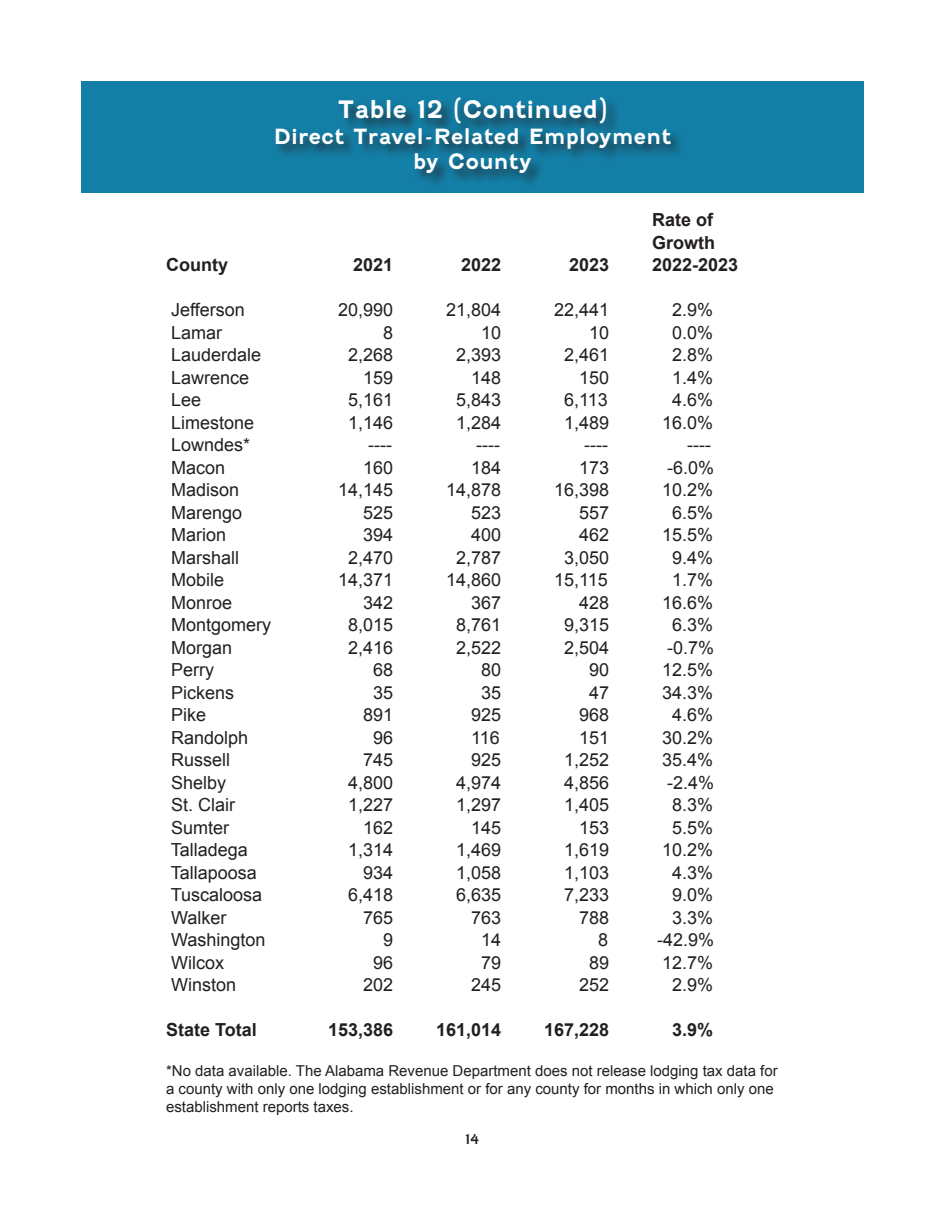
<style>
.page{position:relative;width:945px;height:1215px;background:#fff}
.page>*{position:absolute;margin:0;border:0;box-sizing:border-box;transform-origin:0 0}
.t1{font:700 24px "Fenwick Rg";color:#fff}
.t2{font:700 21px "Fenwick Rg";color:#fff}
.t3{font:18px "Arial";color:#231f20}
.t4{font:700 18px/22.5px "Arial";color:#231f20}
.t5{font:15px/18px "Arial";color:#231f20}
.t6{font:13.5px "Fenwick Rg";color:#231f20}
</style>
<div class="page">
<div style="left:81px;top:81px;width:783px;height:112px;background:#137ea6"></div>
<div style="left:274px;top:96px;width:411px;height:91px;background:#231f20;opacity:.75"></div>
<p class="t1" style="left:338px;top:95px;width:271px">Table 12 (Continued)</p>
<p class="t2" style="left:274px;top:123px;width:399px">Direct Travel-Related Employment</p>
<p class="t2" style="left:413px;top:149px;width:120px">by County</p>
<p class="t4" style="left:652px;top:209px;width:64px">Rate of<br>Growth</p>
<p class="t4" style="left:166px;top:254px;width:63px">County</p>
<p class="t4" style="left:353px;top:254px;width:42px">2021</p>
<p class="t4" style="left:461px;top:254px;width:42px">2022</p>
<p class="t4" style="left:569px;top:254px;width:42px">2023</p>
<p class="t4" style="left:652px;top:254px;width:88px">2022-2023</p>
<p class="t3" style="left:171px;top:298px;width:75px">Jefferson</p>
<p class="t3" style="left:338px;top:298px;width:57px">20,990</p>
<p class="t3" style="left:446px;top:298px;width:57px">21,804</p>
<p class="t3" style="left:554px;top:298px;width:57px">22,441</p>
<p class="t3" style="left:672px;top:298px;width:43px">2.9%</p>
<p class="t3" style="left:171px;top:321px;width:53px">Lamar</p>
<p class="t3" style="left:383px;top:321px;width:12px">8</p>
<p class="t3" style="left:481px;top:321px;width:22px">10</p>
<p class="t3" style="left:589px;top:321px;width:22px">10</p>
<p class="t3" style="left:672px;top:321px;width:43px">0.0%</p>
<p class="t3" style="left:171px;top:343px;width:92px">Lauderdale</p>
<p class="t3" style="left:348px;top:343px;width:47px">2,268</p>
<p class="t3" style="left:456px;top:343px;width:47px">2,393</p>
<p class="t3" style="left:564px;top:343px;width:47px">2,461</p>
<p class="t3" style="left:672px;top:343px;width:43px">2.8%</p>
<p class="t3" style="left:171px;top:366px;width:80px">Lawrence</p>
<p class="t3" style="left:363px;top:366px;width:32px">159</p>
<p class="t3" style="left:471px;top:366px;width:32px">148</p>
<p class="t3" style="left:579px;top:366px;width:32px">150</p>
<p class="t3" style="left:672px;top:366px;width:43px">1.4%</p>
<p class="t3" style="left:171px;top:388px;width:32px">Lee</p>
<p class="t3" style="left:348px;top:388px;width:47px">5,161</p>
<p class="t3" style="left:456px;top:388px;width:47px">5,843</p>
<p class="t3" style="left:564px;top:388px;width:45px">6,113</p>
<p class="t3" style="left:672px;top:388px;width:43px">4.6%</p>
<p class="t3" style="left:171px;top:411px;width:85px">Limestone</p>
<p class="t3" style="left:348px;top:411px;width:47px">1,146</p>
<p class="t3" style="left:456px;top:411px;width:47px">1,284</p>
<p class="t3" style="left:564px;top:411px;width:47px">1,489</p>
<p class="t3" style="left:662px;top:411px;width:53px">16.0%</p>
<p class="t3" style="left:171px;top:433px;width:81px">Lowndes*</p>
<p class="t3" style="left:368px;top:433px;width:25px">----</p>
<p class="t3" style="left:476px;top:433px;width:25px">----</p>
<p class="t3" style="left:584px;top:433px;width:25px">----</p>
<p class="t3" style="left:687px;top:433px;width:25px">----</p>
<p class="t3" style="left:171px;top:456px;width:56px">Macon</p>
<p class="t3" style="left:363px;top:456px;width:32px">160</p>
<p class="t3" style="left:471px;top:456px;width:32px">184</p>
<p class="t3" style="left:579px;top:456px;width:32px">173</p>
<p class="t3" style="left:667px;top:456px;width:49px">-6.0%</p>
<p class="t3" style="left:171px;top:478px;width:70px">Madison</p>
<p class="t3" style="left:338px;top:478px;width:57px">14,145</p>
<p class="t3" style="left:446px;top:478px;width:57px">14,878</p>
<p class="t3" style="left:554px;top:478px;width:57px">16,398</p>
<p class="t3" style="left:662px;top:478px;width:53px">10.2%</p>
<p class="t3" style="left:171px;top:501px;width:73px">Marengo</p>
<p class="t3" style="left:363px;top:501px;width:32px">525</p>
<p class="t3" style="left:471px;top:501px;width:32px">523</p>
<p class="t3" style="left:579px;top:501px;width:32px">557</p>
<p class="t3" style="left:672px;top:501px;width:43px">6.5%</p>
<p class="t3" style="left:171px;top:523px;width:57px">Marion</p>
<p class="t3" style="left:363px;top:523px;width:32px">394</p>
<p class="t3" style="left:471px;top:523px;width:32px">400</p>
<p class="t3" style="left:579px;top:523px;width:32px">462</p>
<p class="t3" style="left:662px;top:523px;width:53px">15.5%</p>
<p class="t3" style="left:171px;top:546px;width:70px">Marshall</p>
<p class="t3" style="left:348px;top:546px;width:47px">2,470</p>
<p class="t3" style="left:456px;top:546px;width:47px">2,787</p>
<p class="t3" style="left:564px;top:546px;width:47px">3,050</p>
<p class="t3" style="left:672px;top:546px;width:43px">9.4%</p>
<p class="t3" style="left:171px;top:568px;width:55px">Mobile</p>
<p class="t3" style="left:338px;top:568px;width:57px">14,371</p>
<p class="t3" style="left:446px;top:568px;width:57px">14,860</p>
<p class="t3" style="left:554px;top:568px;width:55px">15,115</p>
<p class="t3" style="left:672px;top:568px;width:43px">1.7%</p>
<p class="t3" style="left:171px;top:591px;width:63px">Monroe</p>
<p class="t3" style="left:363px;top:591px;width:32px">342</p>
<p class="t3" style="left:471px;top:591px;width:32px">367</p>
<p class="t3" style="left:579px;top:591px;width:32px">428</p>
<p class="t3" style="left:662px;top:591px;width:53px">16.6%</p>
<p class="t3" style="left:171px;top:613px;width:102px">Montgomery</p>
<p class="t3" style="left:348px;top:613px;width:47px">8,015</p>
<p class="t3" style="left:456px;top:613px;width:47px">8,761</p>
<p class="t3" style="left:564px;top:613px;width:47px">9,315</p>
<p class="t3" style="left:672px;top:613px;width:43px">6.3%</p>
<p class="t3" style="left:171px;top:636px;width:63px">Morgan</p>
<p class="t3" style="left:348px;top:636px;width:47px">2,416</p>
<p class="t3" style="left:456px;top:636px;width:47px">2,522</p>
<p class="t3" style="left:564px;top:636px;width:47px">2,504</p>
<p class="t3" style="left:667px;top:636px;width:49px">-0.7%</p>
<p class="t3" style="left:171px;top:658px;width:45px">Perry</p>
<p class="t3" style="left:373px;top:658px;width:22px">68</p>
<p class="t3" style="left:481px;top:658px;width:22px">80</p>
<p class="t3" style="left:589px;top:658px;width:22px">90</p>
<p class="t3" style="left:662px;top:658px;width:53px">12.5%</p>
<p class="t3" style="left:171px;top:681px;width:65px">Pickens</p>
<p class="t3" style="left:373px;top:681px;width:22px">35</p>
<p class="t3" style="left:481px;top:681px;width:22px">35</p>
<p class="t3" style="left:589px;top:681px;width:22px">47</p>
<p class="t3" style="left:662px;top:681px;width:53px">34.3%</p>
<p class="t3" style="left:171px;top:703px;width:37px">Pike</p>
<p class="t3" style="left:363px;top:703px;width:32px">891</p>
<p class="t3" style="left:471px;top:703px;width:32px">925</p>
<p class="t3" style="left:579px;top:703px;width:32px">968</p>
<p class="t3" style="left:672px;top:703px;width:43px">4.6%</p>
<p class="t3" style="left:171px;top:726px;width:79px">Randolph</p>
<p class="t3" style="left:373px;top:726px;width:22px">96</p>
<p class="t3" style="left:471px;top:726px;width:30px">116</p>
<p class="t3" style="left:579px;top:726px;width:32px">151</p>
<p class="t3" style="left:662px;top:726px;width:53px">30.2%</p>
<p class="t3" style="left:171px;top:748px;width:61px">Russell</p>
<p class="t3" style="left:363px;top:748px;width:32px">745</p>
<p class="t3" style="left:471px;top:748px;width:32px">925</p>
<p class="t3" style="left:564px;top:748px;width:47px">1,252</p>
<p class="t3" style="left:662px;top:748px;width:53px">35.4%</p>
<p class="t3" style="left:171px;top:771px;width:57px">Shelby</p>
<p class="t3" style="left:348px;top:771px;width:47px">4,800</p>
<p class="t3" style="left:456px;top:771px;width:47px">4,974</p>
<p class="t3" style="left:564px;top:771px;width:47px">4,856</p>
<p class="t3" style="left:667px;top:771px;width:49px">-2.4%</p>
<p class="t3" style="left:171px;top:793px;width:66px">St. Clair</p>
<p class="t3" style="left:348px;top:793px;width:47px">1,227</p>
<p class="t3" style="left:456px;top:793px;width:47px">1,297</p>
<p class="t3" style="left:564px;top:793px;width:47px">1,405</p>
<p class="t3" style="left:672px;top:793px;width:43px">8.3%</p>
<p class="t3" style="left:171px;top:816px;width:60px">Sumter</p>
<p class="t3" style="left:363px;top:816px;width:32px">162</p>
<p class="t3" style="left:471px;top:816px;width:32px">145</p>
<p class="t3" style="left:579px;top:816px;width:32px">153</p>
<p class="t3" style="left:672px;top:816px;width:43px">5.5%</p>
<p class="t3" style="left:171px;top:838px;width:79px">Talladega</p>
<p class="t3" style="left:348px;top:838px;width:47px">1,314</p>
<p class="t3" style="left:456px;top:838px;width:47px">1,469</p>
<p class="t3" style="left:564px;top:838px;width:47px">1,619</p>
<p class="t3" style="left:662px;top:838px;width:53px">10.2%</p>
<p class="t3" style="left:171px;top:861px;width:88px">Tallapoosa</p>
<p class="t3" style="left:363px;top:861px;width:32px">934</p>
<p class="t3" style="left:456px;top:861px;width:47px">1,058</p>
<p class="t3" style="left:564px;top:861px;width:47px">1,103</p>
<p class="t3" style="left:672px;top:861px;width:43px">4.3%</p>
<p class="t3" style="left:171px;top:883px;width:93px">Tuscaloosa</p>
<p class="t3" style="left:348px;top:883px;width:47px">6,418</p>
<p class="t3" style="left:456px;top:883px;width:47px">6,635</p>
<p class="t3" style="left:564px;top:883px;width:47px">7,233</p>
<p class="t3" style="left:672px;top:883px;width:43px">9.0%</p>
<p class="t3" style="left:171px;top:906px;width:57px">Walker</p>
<p class="t3" style="left:363px;top:906px;width:32px">765</p>
<p class="t3" style="left:471px;top:906px;width:32px">763</p>
<p class="t3" style="left:579px;top:906px;width:32px">788</p>
<p class="t3" style="left:672px;top:906px;width:43px">3.3%</p>
<p class="t3" style="left:171px;top:928px;width:96px">Washington</p>
<p class="t3" style="left:383px;top:928px;width:12px">9</p>
<p class="t3" style="left:481px;top:928px;width:22px">14</p>
<p class="t3" style="left:598px;top:928px;width:12px">8</p>
<p class="t3" style="left:657px;top:928px;width:59px">-42.9%</p>
<p class="t3" style="left:171px;top:951px;width:54px">Wilcox</p>
<p class="t3" style="left:373px;top:951px;width:22px">96</p>
<p class="t3" style="left:481px;top:951px;width:22px">79</p>
<p class="t3" style="left:589px;top:951px;width:22px">89</p>
<p class="t3" style="left:662px;top:951px;width:53px">12.7%</p>
<p class="t3" style="left:171px;top:973px;width:67px">Winston</p>
<p class="t3" style="left:363px;top:973px;width:32px">202</p>
<p class="t3" style="left:471px;top:973px;width:32px">245</p>
<p class="t3" style="left:579px;top:973px;width:32px">252</p>
<p class="t3" style="left:672px;top:973px;width:43px">2.9%</p>
<p class="t4" style="left:166px;top:1019px;width:92px">State Total</p>
<p class="t4" style="left:328px;top:1019px;width:67px">153,386</p>
<p class="t4" style="left:436px;top:1019px;width:67px">161,014</p>
<p class="t4" style="left:544px;top:1019px;width:67px">167,228</p>
<p class="t4" style="left:672px;top:1019px;width:43px">3.9%</p>
<p class="t5" style="left:166px;top:1062px;width:613px">*No data available. The Alabama Revenue Department does not release lodging tax data for a county with only one lodging establishment or for any county for months in which only one establishment reports taxes.</p>
<p class="t6" style="left:465px;top:1131px;width:15px">14</p>
</div>
